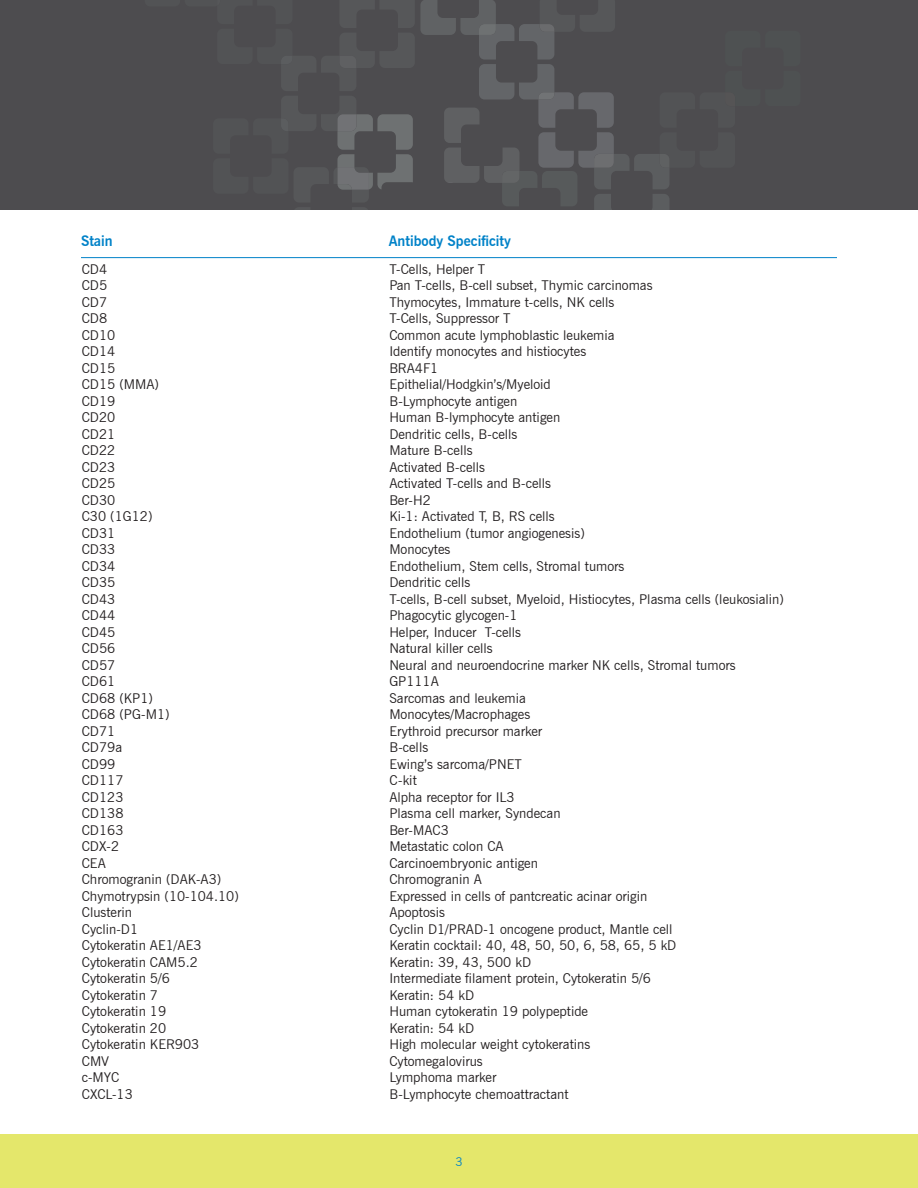
<style>
.page{position:relative;width:918px;height:1188px;background:#fff}
.page>*{position:absolute;margin:0;border:0;box-sizing:border-box;transform-origin:0 0}
.t1{font:700 14.25px "News Gothic BT";color:#0082c8}
.t2{font:13.5px "News Gothic BT";color:#231f20}
.t3{font:12px "News Gothic BT";color:#0082c8}
</style>
<div class="page">
<div style="left:0;top:1134px;width:918px;height:54px;background:#e4e76b"></div>
<div style="left:0;top:0;width:918px;height:210px;background:#4d4c4f"></div>
<svg style="left:218px;top:0;width:452px;height:210px"></svg>
<hr style="left:81px;top:257px;width:756px;height:1px;background:#0082c8">
<p class="t1" style="left:81px;top:233px;width:33px">Stain</p>
<p class="t1" style="left:389px;top:233px;width:124px">Antibody Specificity</p>
<p class="t2" style="left:82px;top:261px;width:27px">CD4</p>
<p class="t2" style="left:389px;top:261px;width:97px">T-Cells, Helper T</p>
<p class="t2" style="left:82px;top:277px;width:27px">CD5</p>
<p class="t2" style="left:389px;top:277px;width:265px">Pan T-cells, B-cell subset, Thymic carcinomas</p>
<p class="t2" style="left:82px;top:294px;width:27px">CD7</p>
<p class="t2" style="left:389px;top:294px;width:227px">Thymocytes, Immature t-cells, NK cells</p>
<p class="t2" style="left:82px;top:310px;width:27px">CD8</p>
<p class="t2" style="left:389px;top:310px;width:123px">T-Cells, Suppressor T</p>
<p class="t2" style="left:82px;top:327px;width:35px">CD10</p>
<p class="t2" style="left:389px;top:327px;width:227px">Common acute lymphoblastic leukemia</p>
<p class="t2" style="left:82px;top:343px;width:35px">CD14</p>
<p class="t2" style="left:389px;top:343px;width:198px">Identify monocytes and histiocytes</p>
<p class="t2" style="left:82px;top:360px;width:35px">CD15</p>
<p class="t2" style="left:389px;top:360px;width:51px">BRA4F1</p>
<p class="t2" style="left:82px;top:376px;width:79px">CD15 (MMA)</p>
<p class="t2" style="left:389px;top:376px;width:163px">Epithelial/Hodgkin’s/Myeloid</p>
<p class="t2" style="left:82px;top:393px;width:35px">CD19</p>
<p class="t2" style="left:389px;top:393px;width:129px">B-Lymphocyte antigen</p>
<p class="t2" style="left:82px;top:409px;width:35px">CD20</p>
<p class="t2" style="left:389px;top:409px;width:172px">Human B-lymphocyte antigen</p>
<p class="t2" style="left:82px;top:426px;width:35px">CD21</p>
<p class="t2" style="left:389px;top:426px;width:130px">Dendritic cells, B-cells</p>
<p class="t2" style="left:82px;top:442px;width:35px">CD22</p>
<p class="t2" style="left:389px;top:442px;width:85px">Mature B-cells</p>
<p class="t2" style="left:82px;top:459px;width:35px">CD23</p>
<p class="t2" style="left:389px;top:459px;width:97px">Activated B-cells</p>
<p class="t2" style="left:82px;top:475px;width:35px">CD25</p>
<p class="t2" style="left:389px;top:475px;width:163px">Activated T-cells and B-cells</p>
<p class="t2" style="left:82px;top:492px;width:35px">CD30</p>
<p class="t2" style="left:389px;top:492px;width:43px">Ber-H2</p>
<p class="t2" style="left:82px;top:508px;width:72px">C30 (1G12)</p>
<p class="t2" style="left:389px;top:508px;width:167px">Ki-1: Activated T, B, RS cells</p>
<p class="t2" style="left:82px;top:525px;width:35px">CD31</p>
<p class="t2" style="left:389px;top:525px;width:197px">Endothelium (tumor angiogenesis)</p>
<p class="t2" style="left:82px;top:541px;width:35px">CD33</p>
<p class="t2" style="left:389px;top:541px;width:63px">Monocytes</p>
<p class="t2" style="left:82px;top:558px;width:35px">CD34</p>
<p class="t2" style="left:389px;top:558px;width:237px">Endothelium, Stem cells, Stromal tumors</p>
<p class="t2" style="left:82px;top:574px;width:35px">CD35</p>
<p class="t2" style="left:389px;top:574px;width:83px">Dendritic cells</p>
<p class="t2" style="left:82px;top:591px;width:35px">CD43</p>
<p class="t2" style="left:389px;top:591px;width:396px">T-cells, B-cell subset, Myeloid, Histiocytes, Plasma cells (leukosialin)</p>
<p class="t2" style="left:82px;top:607px;width:35px">CD44</p>
<p class="t2" style="left:389px;top:607px;width:130px">Phagocytic glycogen-1</p>
<p class="t2" style="left:82px;top:624px;width:35px">CD45</p>
<p class="t2" style="left:389px;top:624px;width:133px">Helper, Inducer T-cells</p>
<p class="t2" style="left:82px;top:640px;width:35px">CD56</p>
<p class="t2" style="left:389px;top:640px;width:105px">Natural killer cells</p>
<p class="t2" style="left:82px;top:657px;width:35px">CD57</p>
<p class="t2" style="left:389px;top:657px;width:348px">Neural and neuroendocrine marker NK cells, Stromal tumors</p>
<p class="t2" style="left:82px;top:673px;width:35px">CD61</p>
<p class="t2" style="left:389px;top:673px;width:51px">GP111A</p>
<p class="t2" style="left:82px;top:690px;width:73px">CD68 (KP1)</p>
<p class="t2" style="left:389px;top:690px;width:138px">Sarcomas and leukemia</p>
<p class="t2" style="left:82px;top:706px;width:89px">CD68 (PG-M1)</p>
<p class="t2" style="left:389px;top:706px;width:142px">Monocytes/Macrophages</p>
<p class="t2" style="left:82px;top:723px;width:35px">CD71</p>
<p class="t2" style="left:389px;top:723px;width:155px">Erythroid precursor marker</p>
<p class="t2" style="left:82px;top:739px;width:42px">CD79a</p>
<p class="t2" style="left:389px;top:739px;width:40px">B-cells</p>
<p class="t2" style="left:82px;top:756px;width:35px">CD99</p>
<p class="t2" style="left:389px;top:756px;width:134px">Ewing’s sarcoma/PNET</p>
<p class="t2" style="left:82px;top:772px;width:43px">CD117</p>
<p class="t2" style="left:389px;top:772px;width:29px">C-kit</p>
<p class="t2" style="left:82px;top:789px;width:43px">CD123</p>
<p class="t2" style="left:389px;top:789px;width:127px">Alpha receptor for IL3</p>
<p class="t2" style="left:82px;top:805px;width:43px">CD138</p>
<p class="t2" style="left:389px;top:805px;width:173px">Plasma cell marker, Syndecan</p>
<p class="t2" style="left:82px;top:822px;width:43px">CD163</p>
<p class="t2" style="left:389px;top:822px;width:61px">Ber-MAC3</p>
<p class="t2" style="left:82px;top:838px;width:39px">CDX-2</p>
<p class="t2" style="left:389px;top:838px;width:116px">Metastatic colon CA</p>
<p class="t2" style="left:82px;top:855px;width:25px">CEA</p>
<p class="t2" style="left:389px;top:855px;width:150px">Carcinoembryonic antigen</p>
<p class="t2" style="left:82px;top:871px;width:141px">Chromogranin (DAK-A3)</p>
<p class="t2" style="left:389px;top:871px;width:94px">Chromogranin A</p>
<p class="t2" style="left:82px;top:888px;width:159px">Chymotrypsin (10-104.10)</p>
<p class="t2" style="left:389px;top:888px;width:260px">Expressed in cells of pantcreatic acinar origin</p>
<p class="t2" style="left:82px;top:904px;width:52px">Clusterin</p>
<p class="t2" style="left:389px;top:904px;width:57px">Apoptosis</p>
<p class="t2" style="left:82px;top:921px;width:58px">Cyclin-D1</p>
<p class="t2" style="left:389px;top:921px;width:285px">Cyclin D1/PRAD-1 oncogene product, Mantle cell</p>
<p class="t2" style="left:82px;top:937px;width:121px">Cytokeratin AE1/AE3</p>
<p class="t2" style="left:389px;top:937px;width:289px">Keratin cocktail: 40, 48, 50, 50, 6, 58, 65, 5 kD</p>
<p class="t2" style="left:82px;top:954px;width:118px">Cytokeratin CAM5.2</p>
<p class="t2" style="left:389px;top:954px;width:143px">Keratin: 39, 43, 500 kD</p>
<p class="t2" style="left:82px;top:970px;width:90px">Cytokeratin 5/6</p>
<p class="t2" style="left:389px;top:970px;width:263px">Intermediate filament protein, Cytokeratin 5/6</p>
<p class="t2" style="left:82px;top:987px;width:78px">Cytokeratin 7</p>
<p class="t2" style="left:389px;top:987px;width:86px">Keratin: 54 kD</p>
<p class="t2" style="left:82px;top:1003px;width:86px">Cytokeratin 19</p>
<p class="t2" style="left:389px;top:1003px;width:200px">Human cytokeratin 19 polypeptide</p>
<p class="t2" style="left:82px;top:1020px;width:86px">Cytokeratin 20</p>
<p class="t2" style="left:389px;top:1020px;width:86px">Keratin: 54 kD</p>
<p class="t2" style="left:82px;top:1036px;width:119px">Cytokeratin KER903</p>
<p class="t2" style="left:389px;top:1036px;width:203px">High molecular weight cytokeratins</p>
<p class="t2" style="left:82px;top:1053px;width:29px">CMV</p>
<p class="t2" style="left:389px;top:1053px;width:95px">Cytomegalovirus</p>
<p class="t2" style="left:82px;top:1069px;width:39px">c-MYC</p>
<p class="t2" style="left:389px;top:1069px;width:109px">Lymphoma marker</p>
<p class="t2" style="left:82px;top:1086px;width:52px">CXCL-13</p>
<p class="t2" style="left:389px;top:1086px;width:181px">B-Lymphocyte chemoattractant</p>
<p class="t3" style="left:455px;top:1155px;width:9px">3</p>
</div>
